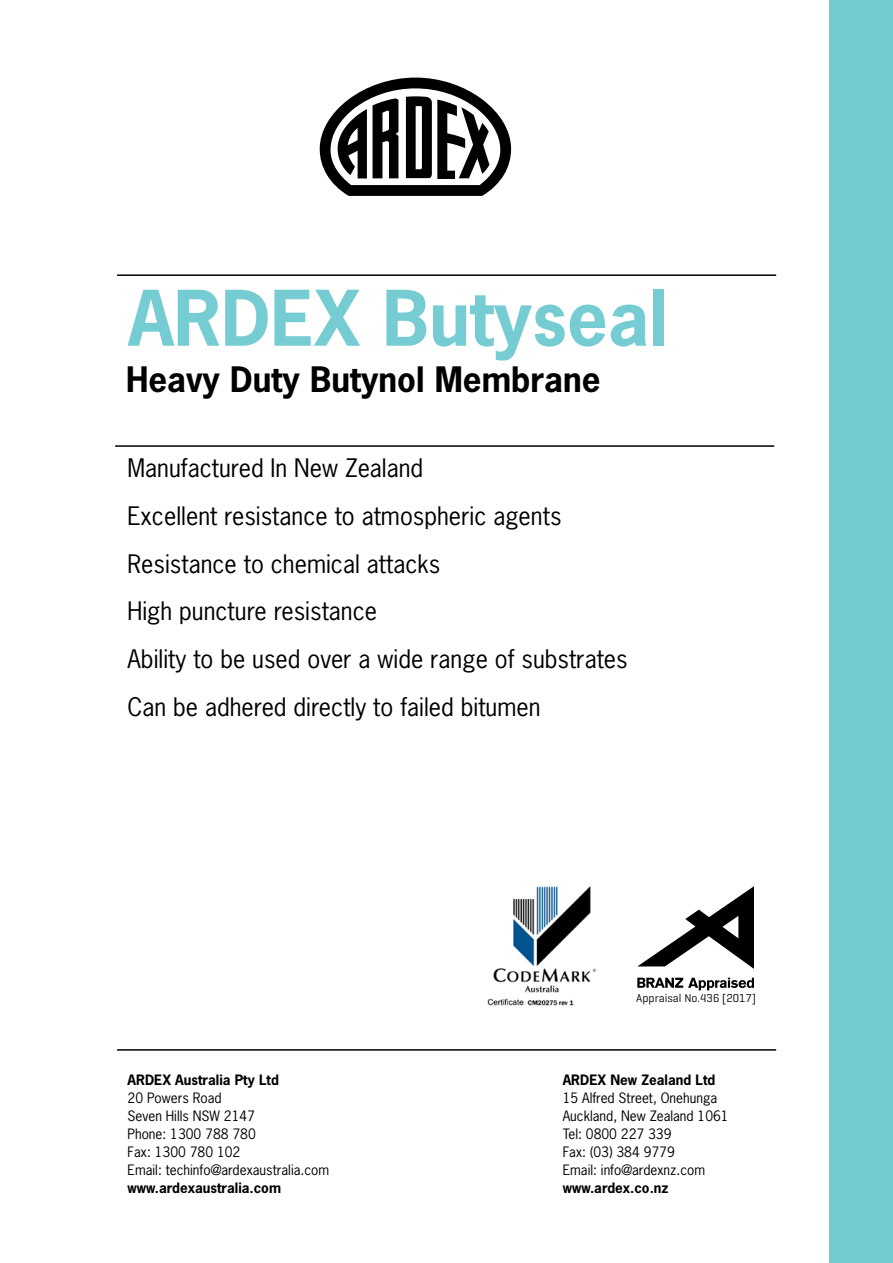
<style>
.page{position:relative;width:893px;height:1263px;background:#fff}
.page>*{position:absolute;margin:0;border:0;box-sizing:border-box;transform-origin:0 0}
.t1{font:700 72px "News Gothic Std";color:#75ccd3}
.t2{font:700 33px "News Gothic Std";color:#000}
.t3{font:24px/47.8px "News Gothic Std";color:#000}
.t4{font:13.5px/18px "News Gothic Std";color:#000}
.t5{font:700 13.5px "News Gothic Std";color:#000}
.t6{font:11.7px "Geogrotesque";letter-spacing:.005em;color:#000}
</style>
<div class="page">
<div style="left:829px;top:0;width:64px;height:1263px;background:#72ccd2"></div>
<svg style="left:320px;top:78px;width:191px;height:118px"></svg>
<hr style="left:117px;top:274px;width:659px;height:2px;background:#000">
<hr style="left:115px;top:445px;width:659px;height:2px;background:#000">
<hr style="left:117px;top:1049px;width:659px;height:2px;background:#000">
<svg style="left:637px;top:886px;width:117px;height:83px"></svg>
<svg style="left:637px;top:978px;width:117px;height:12px"></svg>
<img style="left:487px;top:886px;width:110px;height:120px">
<h1 class="t1" style="left:128px;top:271px;width:541px">ARDEX Butyseal</h1>
<h2 class="t2" style="left:126px;top:358px;width:476px">Heavy Duty Butynol Membrane</h2>
<h3 class="t3" style="left:128px;top:444px;width:502px">Manufactured In New Zealand<br>Excellent resistance to atmospheric agents Resistance to chemical attacks<br>High puncture resistance<br>Ability to be used over a wide range of substrates Can be adhered directly to failed bitumen</h3>
<p class="t6" style="left:636px;top:991px;width:122px">Appraisal No.436 [2017]</p>
<p class="t5" style="left:128px;top:1071px;width:153px">ARDEX Australia Pty Ltd</p>
<p class="t4" style="left:128px;top:1089px;width:203px">20 Powers Road<br>Seven Hills NSW 2147<br>Phone: 1300 788 780<br>Fax: 1300 780 102<br>Email: techinfo@ardexaustralia.com</p>
<p class="t5" style="left:128px;top:1179px;width:155px">www.ardexaustralia.com</p>
<p class="t5" style="left:563px;top:1071px;width:154px">ARDEX New Zealand Ltd</p>
<p class="t4" style="left:563px;top:1089px;width:167px">15 Alfred Street, Onehunga<br>Auckland, New Zealand 1061<br>Tel: 0800 227 339<br>Fax: (03) 384 9779<br>Email: info@ardexnz.com</p>
<p class="t5" style="left:563px;top:1179px;width:107px">www.ardex.co.nz</p>
</div>
